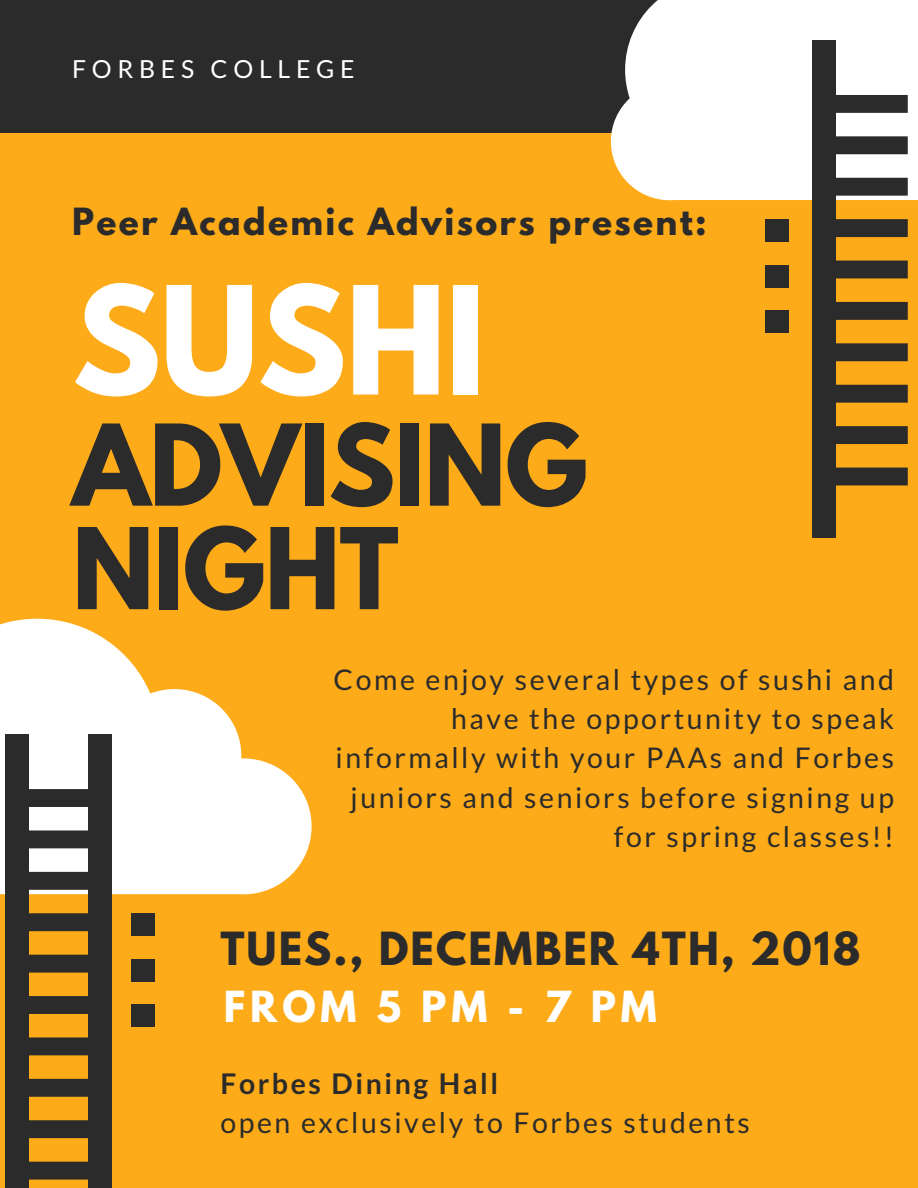
<style>
.page{position:relative;width:918px;height:1188px;background:#fdab19}
.page>*{position:absolute;margin:0;border:0;box-sizing:border-box;transform-origin:0 0}
.t1{font:700 132.75px "League Spartan";letter-spacing:-.01em;color:#fff}
.t2{font:700 99.6px/103.5px "League Spartan";letter-spacing:-.01em;color:#2b2b2b}
.t3{font:700 40.5px "League Spartan";letter-spacing:.05em;color:#2b2b2b}
.t4{font:700 37.95px "League Spartan";letter-spacing:.13em;color:#fff}
.t5{font:700 33.15px "League Spartan";letter-spacing:.07em;color:#2b2b2b}
.t6{font:28.5px/39.3px "Lato";letter-spacing:.09em;color:#2b2b2b;text-align:right}
.t7{font:700 28.5px "Lato";letter-spacing:.09em;color:#2b2b2b}
.t8{font:24.9px "Lato";letter-spacing:.23em;color:#fff}
</style>
<div class="page">
<div style="left:0;top:0;width:918px;height:133px;background:#2b2b2b"></div>
<div style="left:611px;top:0;width:307px;height:200px;background:#fff"></div>
<svg style="left:836px;top:95px;width:72px;height:391px"></svg>
<div style="left:812px;top:40px;width:24px;height:498px;background:#2b2b2b"></div>
<div style="left:765px;top:310px;width:23px;height:23px;background:#2b2b2b"></div>
<div style="left:765px;top:265px;width:23px;height:23px;background:#2b2b2b"></div>
<div style="left:765px;top:219px;width:23px;height:23px;background:#2b2b2b"></div>
<svg style="left:0;top:619px;width:312px;height:275px;fill:#fff"></svg>
<svg style="left:29px;top:789px;width:59px;height:391px"></svg>
<div style="left:88px;top:735px;width:23px;height:453px;background:#2b2b2b"></div>
<div style="left:6px;top:735px;width:23px;height:453px;background:#2b2b2b"></div>
<div style="left:132px;top:1005px;width:23px;height:22px;background:#2b2b2b"></div>
<div style="left:132px;top:959px;width:23px;height:23px;background:#2b2b2b"></div>
<div style="left:132px;top:914px;width:23px;height:22px;background:#2b2b2b"></div>
<p class="t8" style="left:72px;top:53px;width:284px">FORBES COLLEGE</p>
<p class="t5" style="left:72px;top:205px;width:636px">Peer Academic Advisors present:</p>
<h1 class="t1" style="left:72px;top:275px;width:416px">SUSHI</h1>
<h2 class="t2" style="left:72px;top:427px;width:517px">ADVISING<br>NIGHT</h2>
<p class="t6" style="left:334px;top:659px;width:562px">Come enjoy several types of sushi and have the opportunity to speak informally with your PAAs and Forbes juniors and seniors before signing up for spring classes!!</p>
<h3 class="t3" style="left:220px;top:929px;width:642px">TUES., DECEMBER 4TH, 2018</h3>
<h3 class="t4" style="left:224px;top:987px;width:434px">FROM 5 PM - 7 PM</h3>
<p class="t7" style="left:220px;top:1065px;width:279px">Forbes Dining Hall</p>
<p class="t6" style="left:220px;top:1102px;width:531px">open exclusively to Forbes students</p>
</div>
